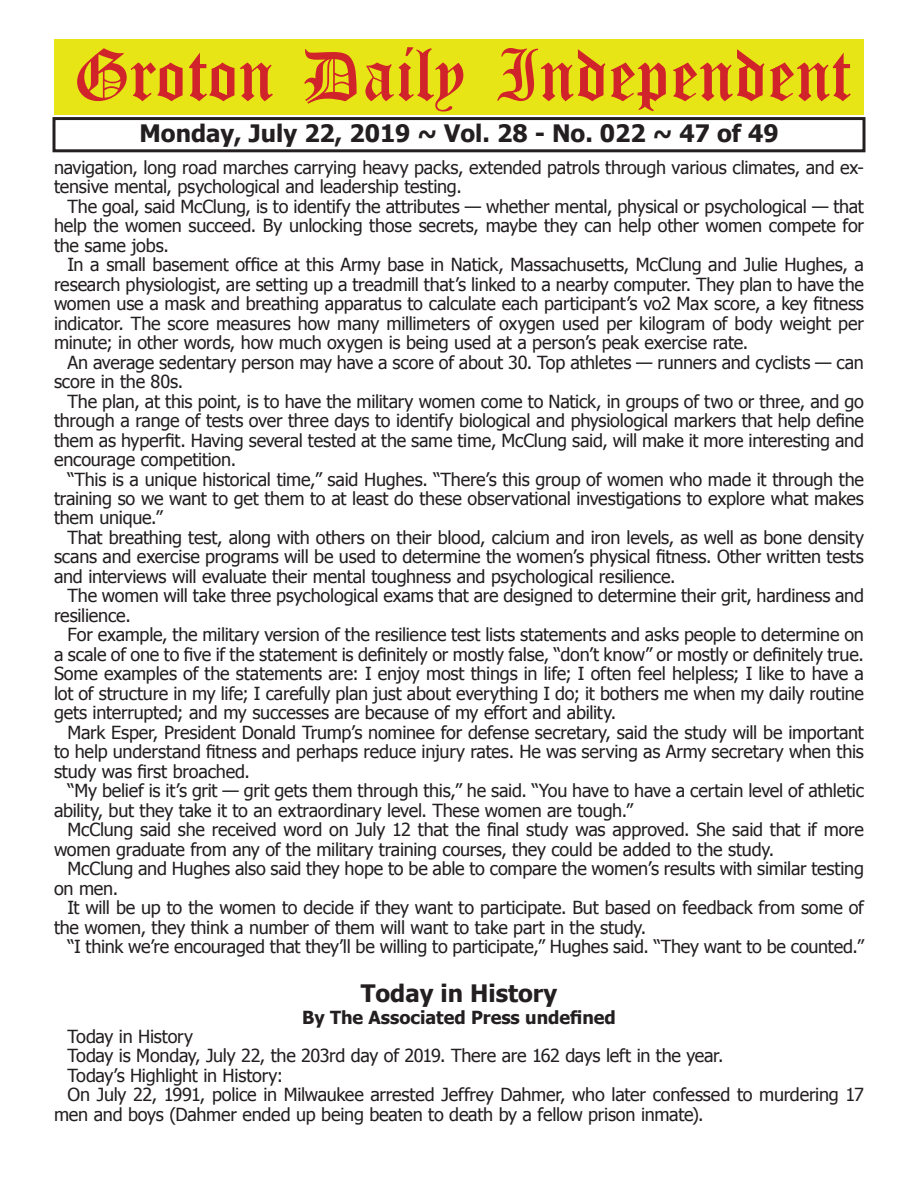
<style>
.page{position:relative;width:918px;height:1188px;background:#fff}
.page>*{position:absolute;margin:0;border:0;box-sizing:border-box;transform-origin:0 0}
.t1{font:54px "Old English Five";color:#d1232a}
.t2{font:700 24px "Tahoma";color:#231f20}
.t3{font:18px/19.5px "Tahoma";letter-spacing:-.01em;color:#231f20}
.t4{font:700 18px "Tahoma";color:#231f20}
</style>
<div class="page">
<div style="left:52px;top:117px;width:814px;height:35px;border:3px solid #231f20"></div>
<div style="left:54px;top:40px;width:810px;height:75px;background:#e7e515"></div>
<h1 class="t1" style="left:73px;top:50px;width:779px">Groton Daily Independent</h1>
<h2 class="t2" style="left:139px;top:116px;width:641px">Monday, July 22, 2019 ~ Vol. 28 - No. 022 ~ 47 of 49</h2>
<p class="t3" style="left:54px;top:156px;width:812px">navigation, long road marches carrying heavy packs, extended patrols through various climates, and ex&shy;tensive mental, psychological and leadership testing.</p>
<p class="t3" style="left:54px;top:195px;width:812px;text-align:justify;text-indent:14px">The goal, said McClung, is to identify the attributes — whether mental, physical or psychological — that help the women succeed. By unlocking those secrets, maybe they can help other women compete for the same jobs.</p>
<p class="t3" style="left:54px;top:254px;width:812px;text-align:justify;text-indent:14px">In a small basement office at this Army base in Natick, Massachusetts, McClung and Julie Hughes, a research physiologist, are setting up a treadmill that’s linked to a nearby computer. They plan to have the women use a mask and breathing apparatus to calculate each participant’s vo2 Max score, a key fitness indicator. The score measures how many millimeters of oxygen used per kilogram of body weight per minute; in other words, how much oxygen is being used at a person’s peak exercise rate.</p>
<p class="t3" style="left:54px;top:351px;width:811px;text-indent:14px">An average sedentary person may have a score of about 30. Top athletes — runners and cyclists — can score in the 80s.</p>
<p class="t3" style="left:54px;top:390px;width:811px;text-align:justify;text-indent:14px">The plan, at this point, is to have the military women come to Natick, in groups of two or three, and go through a range of tests over three days to identify biological and physiological markers that help define them as hyperfit. Having several tested at the same time, McClung said, will make it more interesting and encourage competition.</p>
<p class="t3" style="left:54px;top:468px;width:811px;text-align:justify;text-indent:14px">“This is a unique historical time,” said Hughes. “There’s this group of women who made it through the training so we want to get them to at least do these observational investigations to explore what makes them unique.”</p>
<p class="t3" style="left:54px;top:527px;width:812px;text-align:justify;text-indent:14px">That breathing test, along with others on their blood, calcium and iron levels, as well as bone density scans and exercise programs will be used to determine the women’s physical fitness. Other written tests and interviews will evaluate their mental toughness and psychological resilience.</p>
<p class="t3" style="left:54px;top:585px;width:812px;text-indent:14px">The women will take three psychological exams that are designed to determine their grit, hardiness and resilience.</p>
<p class="t3" style="left:54px;top:624px;width:812px;text-align:justify;text-indent:14px">For example, the military version of the resilience test lists statements and asks people to determine on a scale of one to five if the statement is definitely or mostly false, “don’t know” or mostly or definitely true.<br>Some examples of the statements are: I enjoy most things in life; I often feel helpless; I like to have a lot of structure in my life; I carefully plan just about everything I do; it bothers me when my daily routine gets interrupted; and my successes are because of my effort and ability.</p>
<p class="t3" style="left:54px;top:722px;width:811px;text-align:justify;text-indent:14px">Mark Esper, President Donald Trump’s nominee for defense secretary, said the study will be important to help understand fitness and perhaps reduce injury rates. He was serving as Army secretary when this study was first broached.</p>
<p class="t3" style="left:54px;top:780px;width:812px;text-indent:14px">“My belief is it’s grit — grit gets them through this,” he said. “You have to have a certain level of athletic ability, but they take it to an extraordinary level. These women are tough.”</p>
<p class="t3" style="left:54px;top:819px;width:811px;text-indent:14px">McClung said she received word on July 12 that the final study was approved. She said that if more women graduate from any of the military training courses, they could be added to the study.</p>
<p class="t3" style="left:54px;top:858px;width:811px;text-indent:14px">McClung and Hughes also said they hope to be able to compare the women’s results with similar testing on men.</p>
<p class="t3" style="left:54px;top:897px;width:812px;text-indent:14px">It will be up to the women to decide if they want to participate. But based on feedback from some of the women, they think a number of them will want to take part in the study.</p>
<p class="t3" style="left:68px;top:936px;width:798px">“I think we’re encouraged that they’ll be willing to participate,” Hughes said. “They want to be counted.”</p>
<h2 class="t2" style="left:361px;top:976px;width:198px">Today in History</h2>
<p class="t4" style="left:302px;top:1004px;width:315px">By The Associated Press undefined</p>
<p class="t3" style="left:68px;top:1026px;width:127px">Today in History</p>
<p class="t3" style="left:68px;top:1045px;width:657px">Today is Monday, July 22, the 203rd day of 2019. There are 162 days left in the year.</p>
<p class="t3" style="left:68px;top:1065px;width:217px">Today’s Highlight in History:</p>
<p class="t3" style="left:68px;top:1084px;width:798px">On July 22, 1991, police in Milwaukee arrested Jeffrey Dahmer, who later confessed to murdering 17</p>
<p class="t3" style="left:54px;top:1104px;width:651px">men and boys (Dahmer ended up being beaten to death by a fellow prison inmate).</p>
</div>
